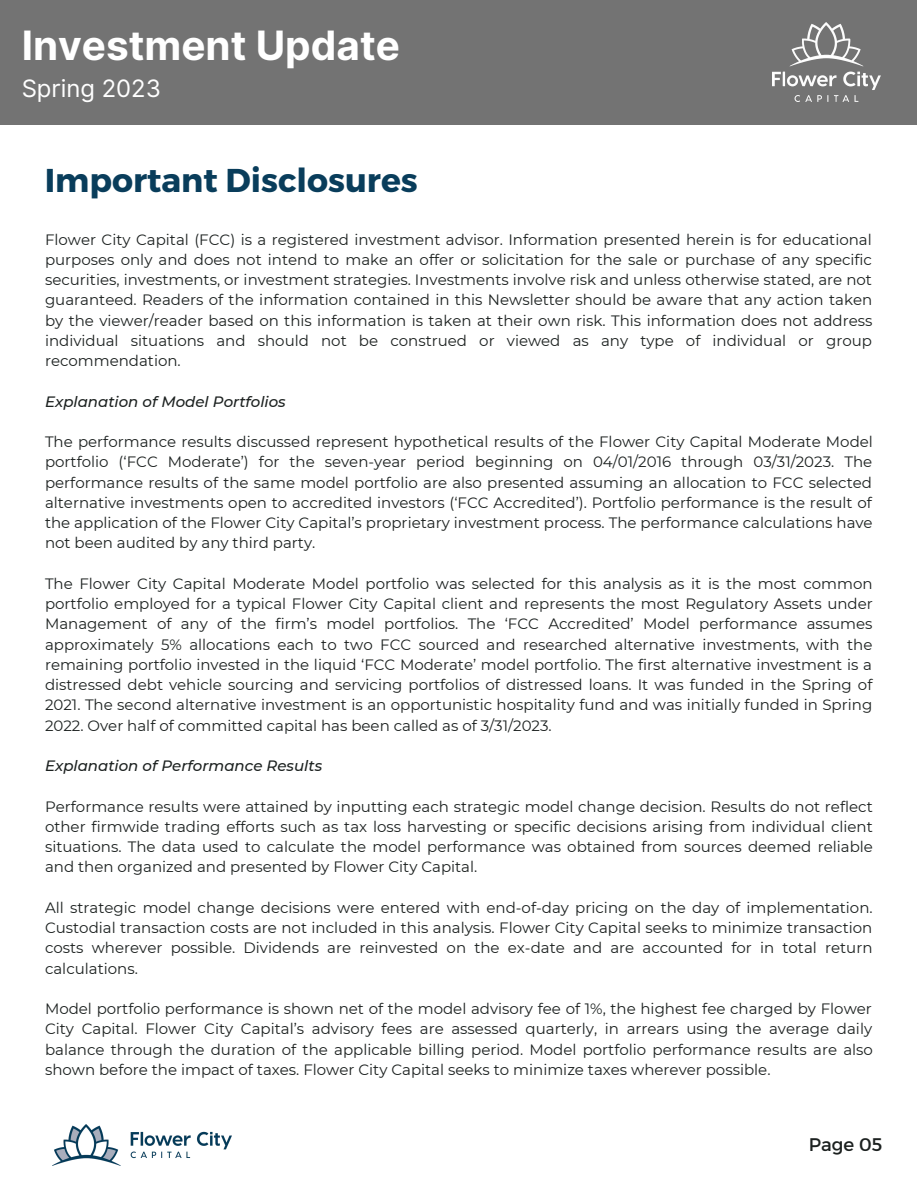
<style>
.page{position:relative;width:918px;height:1188px;background:#fff}
.page>*{position:absolute;margin:0;border:0;box-sizing:border-box;transform-origin:0 0}
.t1{font:700 40.5px "Inter";color:#fff}
.t2{font:700 33px "Montserrat";color:#093d5b}
.t3{font:24px "Inter";color:#fff}
.t4{font:18.3px "Montserrat";color:#1c2120}
.t5{font:15px/20.2px "Montserrat";color:#1c2120;text-align:justify}
.t6{font:italic 500 15px "Montserrat";color:#1c2120}
</style>
<div class="page">
<div style="left:0;top:0;width:917px;height:125px;background:#737373"></div>
<img style="left:772px;top:23px;width:108px;height:78px">
<img style="left:53px;top:1125px;width:178px;height:40px">
<h1 class="t1" style="left:22px;top:21px;width:380px">Investment Update</h1>
<h3 class="t3" style="left:22px;top:74px;width:141px">Spring 2023</h3>
<h2 class="t2" style="left:45px;top:159px;width:375px">Important Disclosures</h2>
<p class="t5" style="left:45px;top:229px;width:829px">Flower City Capital (FCC) is a registered investment advisor. Information presented herein is for educational purposes only and does not intend to make an offer or solicitation for the sale or purchase of any specific securities, investments, or investment strategies. Investments involve risk and unless otherwise stated, are not guaranteed. Readers of the information contained in this Newsletter should be aware that any action taken by the viewer/reader based on this information is taken at their own risk. This information does not address individual situations and should not be construed or viewed as any type of individual or group recommendation.</p>
<p class="t6" style="left:45px;top:392px;width:242px">Explanation of Model Portfolios</p>
<p class="t5" style="left:45px;top:432px;width:829px">The performance results discussed represent hypothetical results of the Flower City Capital Moderate Model portfolio (‘FCC Moderate’) for the seven-year period beginning on 04/01/2016 through 03/31/2023. The performance results of the same model portfolio are also presented assuming an allocation to FCC selected alternative investments open to accredited investors (‘FCC Accredited’). Portfolio performance is the result of the application of the Flower City Capital’s proprietary investment process. The performance calculations have not been audited by any third party.</p>
<p class="t5" style="left:45px;top:573px;width:829px">The Flower City Capital Moderate Model portfolio was selected for this analysis as it is the most common portfolio employed for a typical Flower City Capital client and represents the most Regulatory Assets under Management of any of the firm’s model portfolios. The ‘FCC Accredited’ Model performance assumes approximately 5% allocations each to two FCC sourced and researched alternative investments, with the remaining portfolio invested in the liquid ‘FCC Moderate’ model portfolio. The first alternative investment is a distressed debt vehicle sourcing and servicing portfolios of distressed loans. It was funded in the Spring of 2021. The second alternative investment is an opportunistic hospitality fund and was initially funded in Spring 2022. Over half of committed capital has been called as of 3/31/2023.</p>
<p class="t6" style="left:45px;top:757px;width:279px">Explanation of Performance Results</p>
<p class="t5" style="left:45px;top:796px;width:829px">Performance results were attained by inputting each strategic model change decision. Results do not reflect other firmwide trading efforts such as tax loss harvesting or specific decisions arising from individual client situations. The data used to calculate the model performance was obtained from sources deemed reliable and then organized and presented by Flower City Capital.</p>
<p class="t5" style="left:45px;top:897px;width:829px">All strategic model change decisions were entered with end-of-day pricing on the day of implementation.<br>Custodial transaction costs are not included in this analysis. Flower City Capital seeks to minimize transaction costs wherever possible. Dividends are reinvested on the ex-date and are accounted for in total return calculations.</p>
<p class="t5" style="left:45px;top:999px;width:829px">Model portfolio performance is shown net of the model advisory fee of 1%, the highest fee charged by Flower City Capital. Flower City Capital’s advisory fees are assessed quarterly, in arrears using the average daily balance through the duration of the applicable billing period. Model portfolio performance results are also shown before the impact of taxes. Flower City Capital seeks to minimize taxes wherever possible.</p>
<p class="t4" style="left:809px;top:1132px;width:75px">Page 05</p>
</div>
